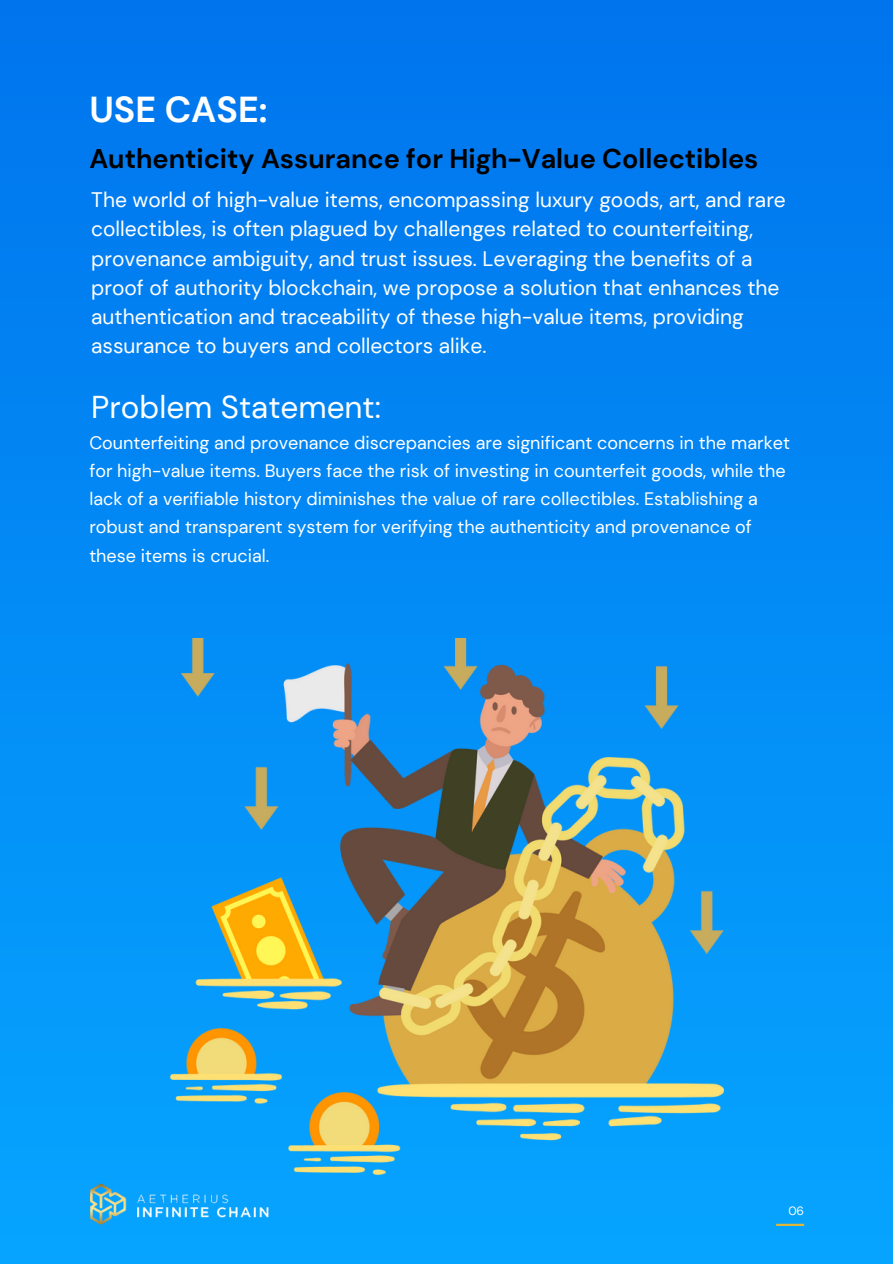
<style>
.page{position:relative;width:893px;height:1264px;background:#fff}
.page>*{position:absolute;margin:0;border:0;box-sizing:border-box;transform-origin:0 0}
.t1{font:700 36px "DM Sans";color:#fff}
.t2{font:31.5px "DM Sans";color:#fff}
.t3{font:700 27px "DM Sans";color:#000}
.t4{font:21px/29.2px "DM Sans";color:#fff}
.t5{font:18px/28.2px "DM Sans";color:#fff}
.t6{font:12px "DM Sans";color:#fff}
</style>
<div class="page">
<div style="left:0;top:0;width:892px;height:1263px;background:linear-gradient(to bottom,#0074ed,#06a5ff)"></div>
<hr style="left:776px;top:1223px;width:28px;height:2px;background:#e0b638">
<img style="left:90px;top:1182px;width:178px;height:43px">
<img style="left:170px;top:639px;width:553px;height:535px">
<p class="t1" style="left:89px;top:87px;width:180px">USE CASE:</p>
<p class="t3" style="left:89px;top:141px;width:670px">Authenticity Assurance for High-Value Collectibles</p>
<p class="t4" style="left:91px;top:185px;width:696px">The world of high-value items, encompassing luxury goods, art, and rare collectibles, is often plagued by challenges related to counterfeiting, provenance ambiguity, and trust issues. Leveraging the benefits of a proof of authority blockchain, we propose a solution that enhances the authentication and traceability of these high-value items, providing assurance to buyers and collectors alike.</p>
<p class="t2" style="left:91px;top:386px;width:291px">Problem Statement:</p>
<p class="t5" style="left:89px;top:428px;width:702px">Counterfeiting and provenance discrepancies are significant concerns in the market for high-value items. Buyers face the risk of investing in counterfeit goods, while the lack of a verifiable history diminishes the value of rare collectibles. Establishing a robust and transparent system for verifying the authenticity and provenance of these items is crucial.</p>
<p class="t6" style="left:788px;top:1203px;width:17px">06</p>
</div>
